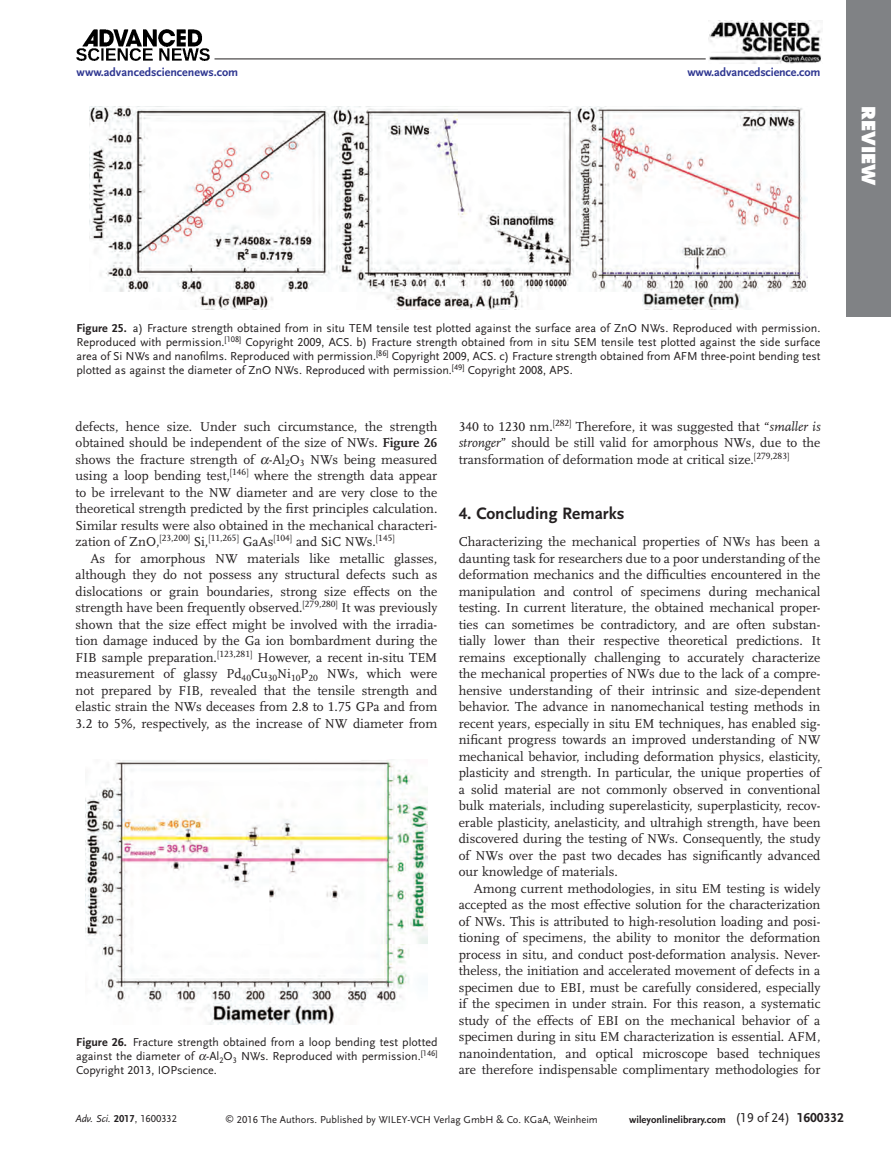
<style>
.page{position:relative;width:891px;height:1175px;background:#fff}
.page>*{position:absolute;margin:0;border:0;box-sizing:border-box;transform-origin:0 0}
.t1{font:800 18px "Futura";letter-spacing:.005em;color:#fff}
.t2{font:700 17.25px "Scala Sans LF";color:#231f20}
.t3{font:13.5px/16.5px "Scala LF";color:#231f20;text-align:justify}
.t4{font:12px/14.2px "Scala Sans LF";color:#231f20;text-align:justify}
.t5{font:700 12px "Scala Sans LF";color:#2d3590}
.t6{font:10.5px "Scala Sans LF";color:#231f20}
.t7{font:700 10.5px "Scala Sans LF";color:#231f20}
.t8{font:italic 10.5px "Scala Sans LF";color:#231f20}
.s1{font-weight:700}
.s2{font-style:italic}
.s3{font-weight:700;font-style:normal}
.s4{font-style:normal}
.s5{font-size:9px}
.s6{font-weight:400;font-size:13.5px}
.s7{font-size:13.5px}
</style>
<div class="page">
<div style="left:846px;top:0;width:45px;height:317px;background:#808285"></div>
<img style="left:708px;top:21px;width:114px;height:43px">
<hr style="left:215px;top:59px;width:491px;height:1px;background:#231f20">
<img style="left:77px;top:30px;width:133px;height:30px">
<img style="left:89px;top:107px;width:719px;height:202px">
<img style="left:86px;top:759px;width:342px;height:265px">
<p class="t5" style="left:77px;top:65px;width:163px">www.advancedsciencenews.com</p>
<p class="t5" style="left:687px;top:65px;width:135px">www.advancedscience.com</p>
<h1 class="t1" style="left:880px;top:106px;width:81px;rotate:90deg">Review</h1>
<p class="t4" style="left:76px;top:321px;width:746px"><span class="s1">Figure 25.</span> a) Fracture strength obtained from in situ TEM tensile test plotted against the surface area of ZnO NWs. Reproduced with permission.<br>Reproduced with permission.<sup>[108]</sup> Copyright 2009, ACS. b) Fracture strength obtained from in situ SEM tensile test plotted against the side surface area of Si NWs and nanofilms. Reproduced with permission.<sup>[86]</sup> Copyright 2009, ACS. c) Fracture strength obtained from AFM three-point bending test plotted as against the diameter of ZnO NWs. Reproduced with permission.<sup>[49]</sup> Copyright 2008, APS.</p>
<p class="t3" style="left:76px;top:418px;width:363px">defects, hence size. Under such circumstance, the strength obtained should be independent of the size of NWs. <span class="s1">Figure 26 </span>shows the fracture strength of -Al<sub>2</sub>O<sub>3</sub> NWs being measured using a loop bending test,<sup>[146]</sup> where the strength data appear to be irrelevant to the NW diameter and are very close to the theoretical strength predicted by the first principles calculation.<br>Similar results were also obtained in the mechanical characteri&shy;zation of ZnO,<sup>[23,200]</sup> Si,<sup>[11,265]</sup> GaAs<sup>[104]</sup> and SiC NWs.<sup>[145]</sup></p>
<p class="t3" style="left:76px;top:550px;width:363px;text-indent:15px">As for amorphous NW materials like metallic glasses, although they do not possess any structural defects such as dislocations or grain boundaries, strong size effects on the strength have been frequently observed.<sup>[279,280]</sup> It was previously shown that the size effect might be involved with the irradia&shy;tion damage induced by the Ga ion bombardment during the FIB sample preparation.<sup>[123,281]</sup> However, a recent in-situ TEM measurement of glassy Pd<sub>40</sub>Cu<sub>30</sub>Ni<sub>10</sub>P<sub>20</sub> NWs, which were not prepared by FIB, revealed that the tensile strength and elastic strain the NWs deceases from 2.8 to 1.75 GPa and from 3.2 to 5%, respectively, as the increase of NW diameter from</p>
<p class="t4" style="left:76px;top:1035px;width:363px"><span class="s1">Figure 26.</span> Fracture strength obtained from a loop bending test plotted against the diameter of -Al<sub>2</sub>O<sub>3</sub> NWs. Reproduced with permission.<sup>[146] </sup>Copyright 2013, IOPscience.</p>
<p class="t3" style="left:459px;top:418px;width:363px">340 to 1230 nm.<sup>[282]</sup> Therefore, it was suggested that “<span class="s2">smaller is stronger</span>” should be still valid for amorphous NWs, due to the transformation of deformation mode at critical size.<sup>[279,283]</sup></p>
<p class="t2" style="left:459px;top:504px;width:167px">4. Concluding Remarks</p>
<p class="t3" style="left:459px;top:533px;width:363px">Characterizing the mechanical properties of NWs has been a daunting task for researchers due to a poor understanding of the deformation mechanics and the difficulties encountered in the manipulation and control of specimens during mechanical testing. In current literature, the obtained mechanical proper&shy;ties can sometimes be contradictory, and are often substan&shy;tially lower than their respective theoretical predictions. It remains exceptionally challenging to accurately characterize the mechanical properties of NWs due to the lack of a compre&shy;hensive understanding of their intrinsic and size-dependent behavior. The advance in nanomechanical testing methods in recent years, especially in situ EM techniques, has enabled sig&shy;nificant progress towards an improved understanding of NW mechanical behavior, including deformation physics, elasticity, plasticity and strength. In particular, the unique properties of a solid material are not commonly observed in conventional bulk materials, including superelasticity, superplasticity, recov&shy;erable plasticity, anelasticity, and ultrahigh strength, have been discovered during the testing of NWs. Consequently, the study of NWs over the past two decades has significantly advanced our knowledge of materials.</p>
<p class="t3" style="left:459px;top:880px;width:363px;text-indent:15px">Among current methodologies, in situ EM testing is widely accepted as the most effective solution for the characterization of NWs. This is attributed to high-resolution loading and posi&shy;tioning of specimens, the ability to monitor the deformation process in situ, and conduct post-deformation analysis. Never&shy;theless, the initiation and accelerated movement of defects in a specimen due to EBI, must be carefully considered, especially if the specimen in under strain. For this reason, a systematic study of the effects of EBI on the mechanical behavior of a specimen during in situ EM characterization is essential. AFM, nanoindentation, and optical microscope based techniques are therefore indispensable complimentary methodologies for</p>
<p class="t8" style="left:76px;top:1113px;width:103px">Adv. Sci. <span class="s3">2017</span><span class="s4">, 1600332</span></p>
<p class="t6" style="left:225px;top:1113px;width:374px"><span class="s5">©</span> 2016 The Authors. Published by WILEY-VCH Verlag GmbH &amp; Co. KGaA, Weinheim</p>
<p class="t7" style="left:629px;top:1113px;width:216px">wileyonlinelibrary.com <span class="s6">(19 of 24)</span> <span class="s7">1600332</span></p>
</div>
